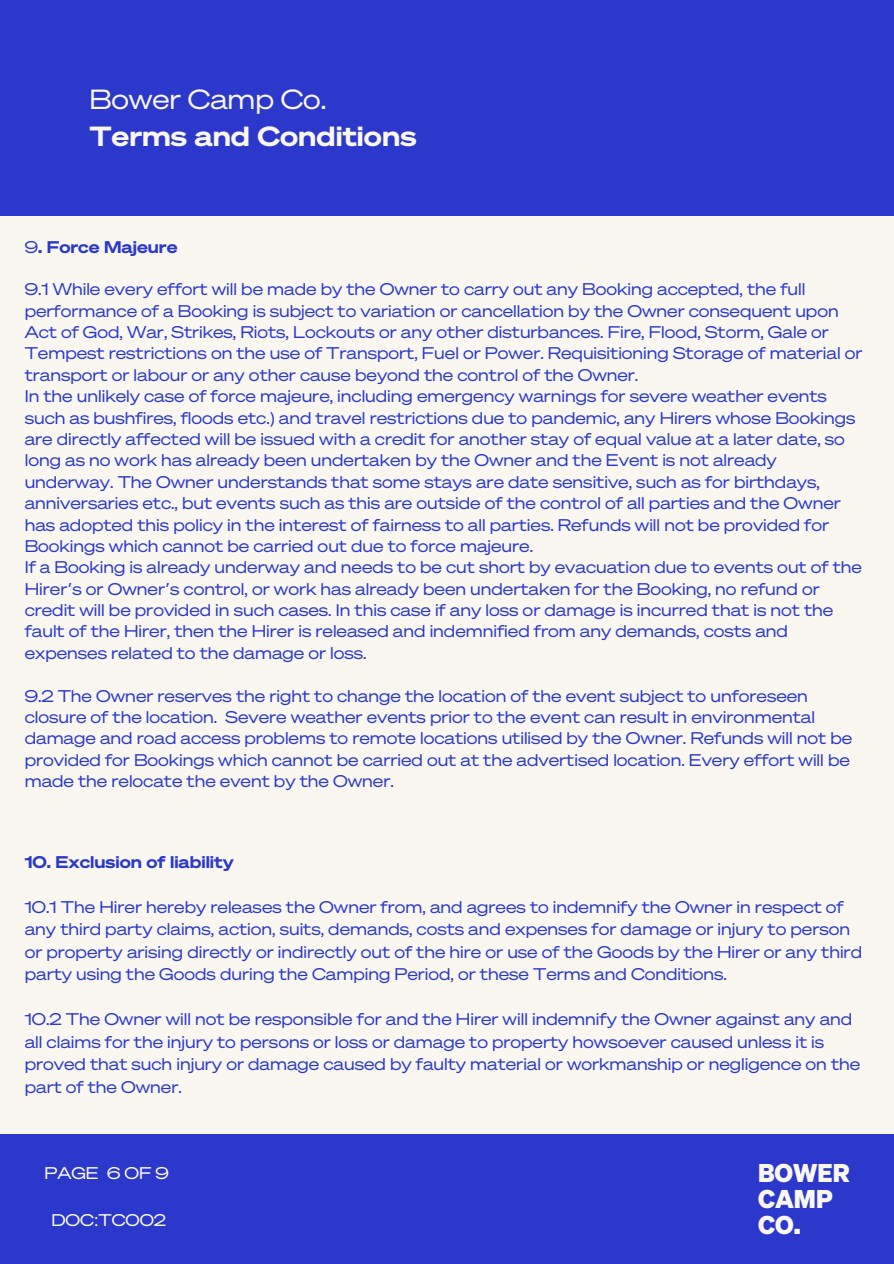
<style>
.page{position:relative;width:894px;height:1264px;background:#fff}
.page>*{position:absolute;margin:0;border:0;box-sizing:border-box;transform-origin:0 0}
.t1{font:27px/37.2px "Test Sohne Breit Dreiviertelfett";color:#f9f7f0}
.t2{font:700 25.05px/26.1px "Test Sohne";color:#f9f7f0}
.t3{font:16.5px/21.3px "Test Sohne Breit Buch";color:#2b38cb}
.t4{font:16.5px "Test Sohne Breit Dreiviertelfett";color:#2b38cb}
.t5{font:16.5px "Test Sohne Breit Buch";color:#fff}
.s1{font-family:"Test Sohne Breit Buch"}
.s2{font-family:"Noto Sans"}
.s3{font-family:"Noto Sans Gurmukhi"}
</style>
<div class="page">
<div style="left:0;top:0;width:893px;height:1263px;background:#f9f7f0"></div>
<div style="left:0;top:0;width:893px;height:216px;background:#2b38cb"></div>
<div style="left:0;top:1134px;width:893px;height:129px;background:#2b38cb"></div>
<p class="t1" style="left:89px;top:80px;width:328px"><span class="s1">Bower Camp Co.<br></span>Terms and Conditions</p>
<p class="t4" style="left:25px;top:235px;width:154px"><span class="s1">9</span>. Force Majeure</p>
<p class="t3" style="left:25px;top:278px;width:839px">9.1 While every effort will be made by the Owner to carry out any Booking accepted, the full performance of a Booking is subject to variation or cancellation by the Owner consequent upon Act of God, War, Strikes, Riots, Lockouts or any other disturbances. Fire, Flood, Storm, Gale or Tempest restrictions on the use of Transport, Fuel or Power. Requisitioning Storage of material or transport or labour or any other cause beyond the control of the Owner.</p>
<p class="t3" style="left:25px;top:385px;width:832px">In the unlikely case of force majeure, including emergency warnings for severe weather events such as bushfires, floods etc.<span class="s2">)</span> and travel restrictions due to pandemic, any Hirers whose Bookings are directly affected will be issued with a credit for another stay of equal value at a later date, so long as no work has already been undertaken by the Owner and the Event is not already underway. The Owner understands that some stays are date sensitive, such as for birthdays, anniversaries etc., but events such as this are outside of the control of all parties and the Owner has adopted this policy in the interest of fairness to all parties. Refunds will not be provided for Bookings which cannot be carried out due to force majeure.</p>
<p class="t3" style="left:25px;top:556px;width:838px">If a Booking is already underway and needs to be cut short by evacuation due to events out of the Hirer<span class="s3">’</span>s or Owner<span class="s3">’</span>s control, or work has already been undertaken for the Booking, no refund or credit will be provided in such cases. In this case if any loss or damage is incurred that is not the fault of the Hirer, then the Hirer is released and indemnified from any demands, costs and expenses related to the damage or loss.</p>
<h4 class="t3" style="left:25px;top:684px;width:828px">9.2 The Owner reserves the right to change the location of the event subject to unforeseen closure of the location. Severe weather events prior to the event can result in environmental damage and road access problems to remote locations utilised by the Owner. Refunds will not be provided for Bookings which cannot be carried out at the advertised location. Every effort will be made the relocate the event by the Owner.</h4>
<p class="t4" style="left:25px;top:850px;width:211px">10. Exclusion of liability</p>
<p class="t3" style="left:25px;top:894px;width:838px;line-height:22.5px">10.1 The Hirer hereby releases the Owner from, and agrees to indemnify the Owner in respect of any third party claims, action, suits, demands, costs and expenses for damage or injury to person or property arising directly or indirectly out of the hire or use of the Goods by the Hirer or any third party using the Goods during the Camping Period, or these Terms and Conditions.</p>
<h3 class="t3" style="left:25px;top:1007px;width:836px;line-height:22.5px">10.2 The Owner will not be responsible for and the Hirer will indemnify the Owner against any and all claims for the injury to persons or loss or damage to property howsoever caused unless it is proved that such injury or damage caused by faulty material or workmanship or negligence on the part of the Owner.</h3>
<h1 class="t5" style="left:44px;top:1161px;width:126px">PAGE 6 OF 9</h1>
<h3 class="t5" style="left:51px;top:1209px;width:116px">DOC<span class="s2">:</span>TC002</h3>
<h2 class="t2" style="left:757px;top:1158px;width:93px">BOWER<br>CAMP<br>CO.</h2>
</div>
